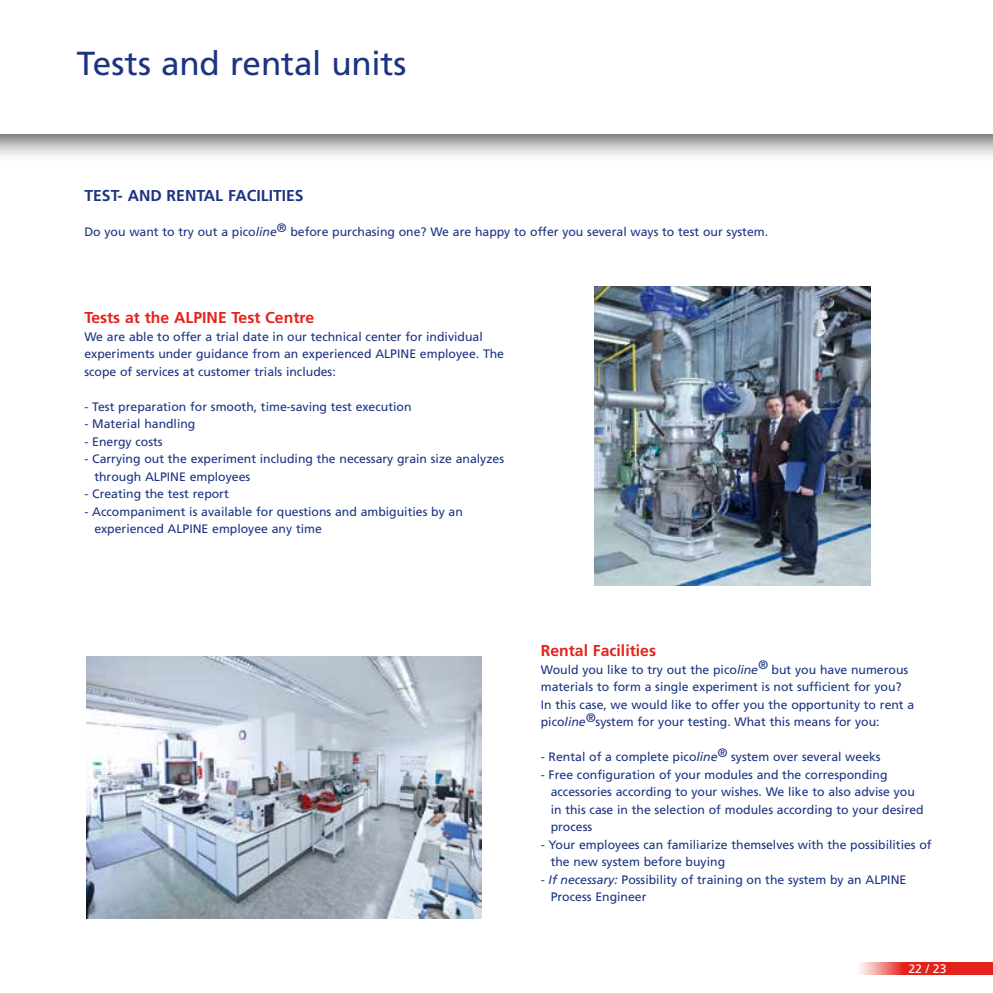
<style>
.page{position:relative;width:993px;height:993px;background:#fff}
.page>*{position:absolute;margin:0;border:0;box-sizing:border-box;transform-origin:0 0}
.t1{font:33.25px "Frutiger LT";letter-spacing:-.005em;color:#1c3482}
.t2{font:700 15.75px "Frutiger LT";color:#e4221b}
.t3{font:700 15.75px "Frutiger LT";color:#1c3482}
.t4{font:12.25px/17.5px "Frutiger LT";color:#1c3482}
.t5{font:12.25px "Frutiger LT";color:#fff}
.s1{font-style:italic}
</style>
<div class="page">
<svg style="left:860px;top:962px;width:132px;height:12px;background:#e84640"></svg>
<div style="left:0;top:0;width:992px;height:163px;background:#000;opacity:.65"></div>
<div style="left:0;top:0;width:992px;height:134px;background:#fff"></div>
<img style="left:87px;top:656px;width:394px;height:262px">
<img style="left:594px;top:286px;width:276px;height:299px">
<h1 class="t1" style="left:77px;top:43px;width:331px">Tests and rental units</h1>
<p class="t3" style="left:84px;top:186px;width:221px">TEST- AND RENTAL FACILITIES</p>
<p class="t4" style="left:84px;top:222px;width:685px">Do you want to try out a pico<span class="s1">line</span>® before purchasing one? We are happy to offer you several ways to test our system.</p>
<p class="t2" style="left:84px;top:308px;width:231px">Tests at the ALPINE Test Centre</p>
<p class="t4" style="left:84px;top:327px;width:421px">We are able to offer a trial date in our technical center for individual experiments under guidance from an experienced ALPINE employee. The scope of services at customer trials includes:</p>
<p class="t4" style="left:84px;top:397px;width:328px">- Test preparation for smooth, time-saving test execution</p>
<p class="t4" style="left:84px;top:415px;width:112px">- Material handling</p>
<p class="t4" style="left:84px;top:433px;width:80px">- Energy costs</p>
<p class="t4" style="left:94px;top:450px;width:411px;text-indent:-10px">- Carrying out the experiment including the necessary grain size analyzes through ALPINE employees</p>
<p class="t4" style="left:84px;top:485px;width:146px">- Creating the test report</p>
<p class="t4" style="left:94px;top:503px;width:370px;text-indent:-10px">- Accompaniment is available for questions and ambiguities by an experienced ALPINE employee any time</p>
<p class="t2" style="left:540px;top:641px;width:117px">Rental Facilities</p>
<p class="t4" style="left:540px;top:660px;width:375px">Would you like to try out the pico<span class="s1">line</span><sup>®</sup> but you have numerous materials to form a single experiment is not sufficient for you?<br>In this case, we would like to offer you the opportunity to rent a pico<span class="s1">line</span><sup>®</sup>system for your testing. What this means for you:</p>
<p class="t4" style="left:540px;top:748px;width:341px">- Rental of a complete pico<span class="s1">line</span><sup>®</sup> system over several weeks</p>
<p class="t4" style="left:550px;top:765px;width:374px;text-indent:-10px">- Free configuration of your modules and the corresponding accessories according to your wishes. We like to also advise you in this case in the selection of modules according to your desired process</p>
<p class="t4" style="left:550px;top:835px;width:382px;text-indent:-10px">- Your employees can familiarize themselves with the possibilities of the new system before buying</p>
<p class="t4" style="left:550px;top:870px;width:357px;text-indent:-10px">- <span class="s1">If necessary:</span> Possibility of training on the system by an ALPINE<br>Process Engineer</p>
<p class="t5" style="left:908px;top:960px;width:40px">22 / 23</p>
</div>
